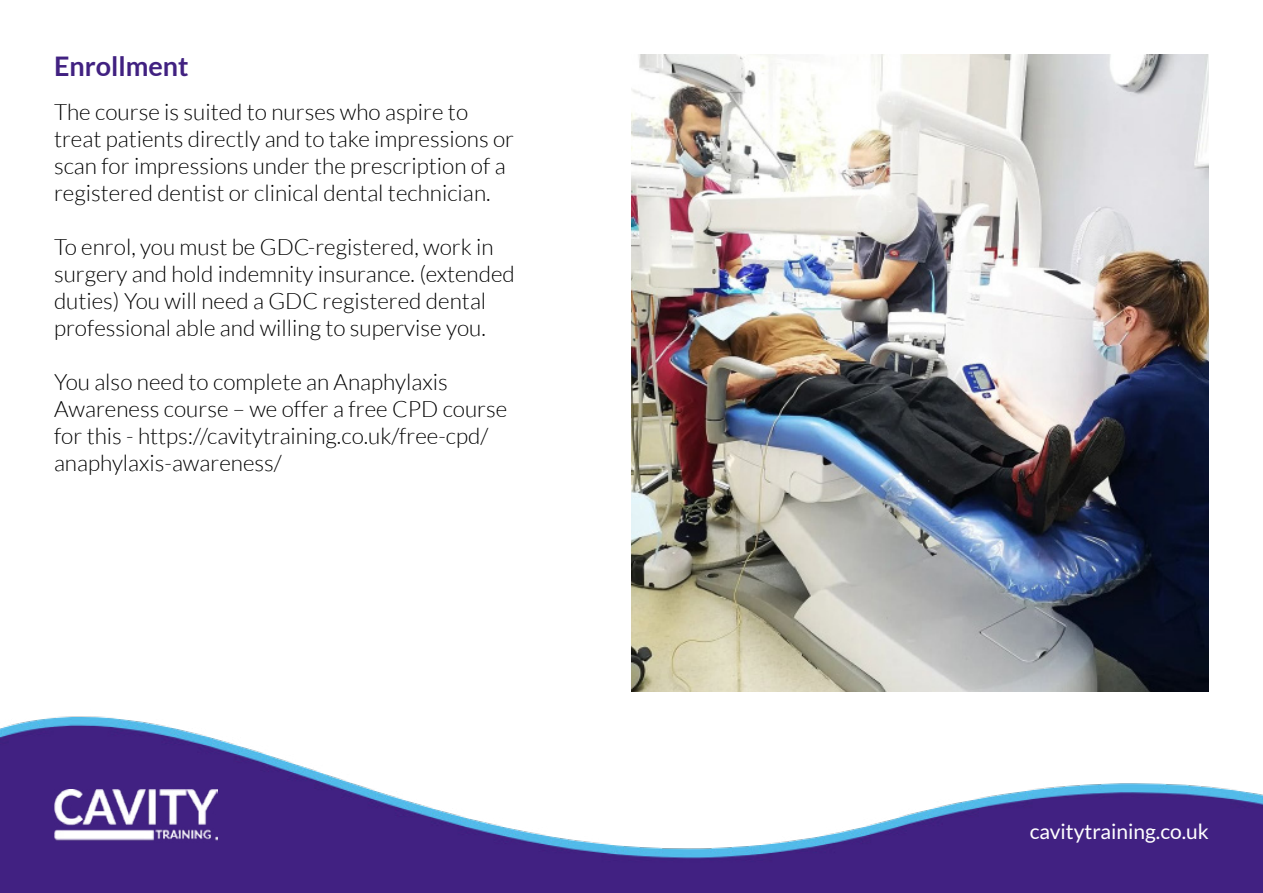
<style>
.page{position:relative;width:1263px;height:893px;background:#fff}
.page>*{position:absolute;margin:0;border:0;box-sizing:border-box;transform-origin:0 0}
.t1{font:700 27px "Lato";color:#412181}
.t2{font:300 22.5px/27px "Lato";color:#000}
.t3{font:21px "Lato";color:#fff}
</style>
<div class="page">
<img style="left:0;top:691px;width:1263px;height:202px">
<img style="left:54px;top:790px;width:163px;height:52px">
<img style="left:631px;top:54px;width:578px;height:637px">
<p class="t1" style="left:54px;top:50px;width:136px">Enrollment</p>
<p class="t2" style="left:54px;top:99px;width:462px">The course is suited to nurses who aspire to treat patients directly and to take impressions or scan for impressions under the prescription of a registered dentist or clinical dental technician.</p>
<p class="t2" style="left:54px;top:234px;width:462px">To enrol, you must be GDC-registered, work in surgery and hold indemnity insurance. (extended duties) You will need a GDC registered dental professional able and willing to supervise you.</p>
<p class="t2" style="left:54px;top:369px;width:455px">You also need to complete an Anaphylaxis Awareness course – we offer a free CPD course for this - https://cavitytraining.co.uk/free-cpd/ anaphylaxis-awareness/</p>
<p class="t3" style="left:1030px;top:820px;width:181px">cavitytraining.co.uk</p>
</div>
